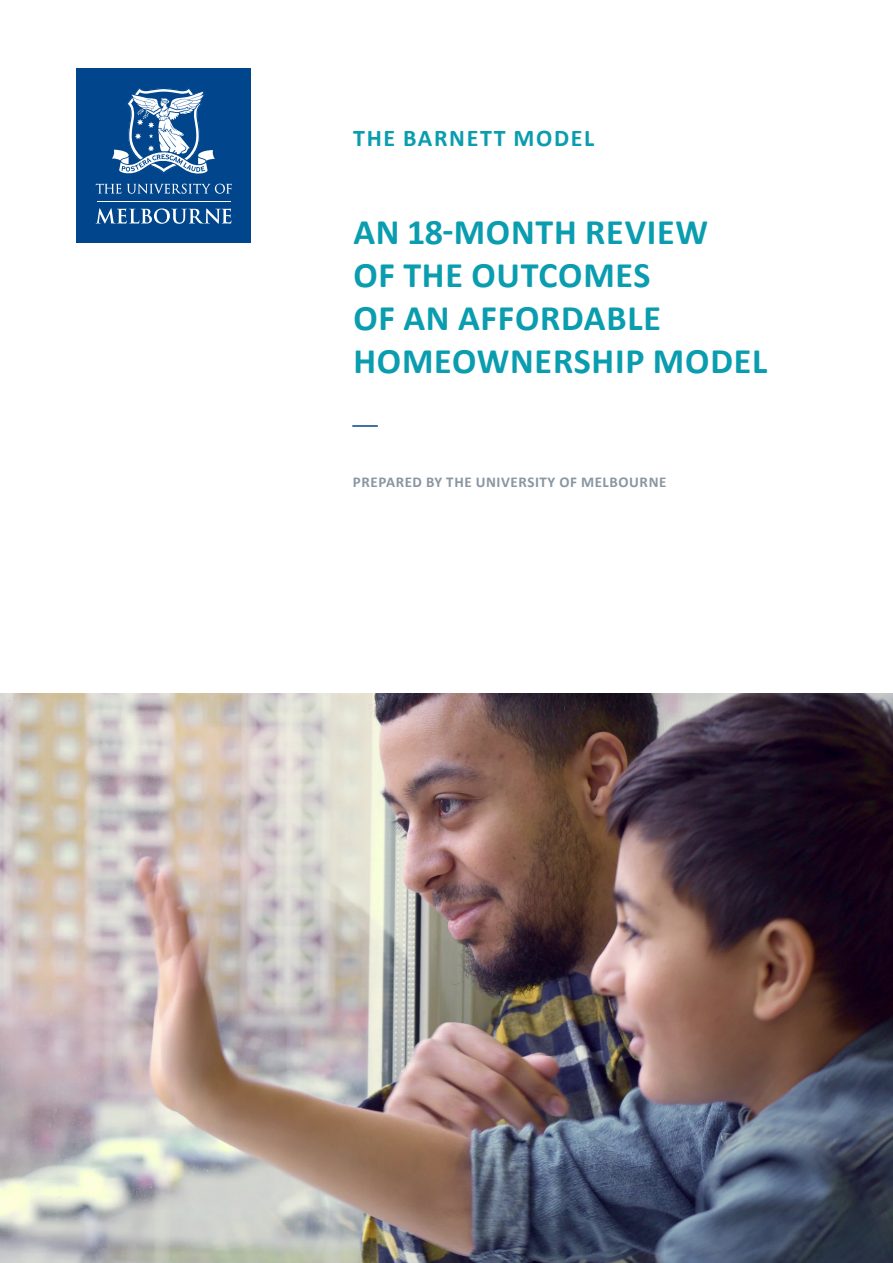
<style>
.page{position:relative;width:893px;height:1263px;background:#fff}
.page>*{position:absolute;margin:0;border:0;box-sizing:border-box;transform-origin:0 0}
.t1{font:700 36px/43.2px "Calibri";letter-spacing:.02em;color:#099daf}
.t2{font:700 24px "Calibri";letter-spacing:.07em;color:#099daf}
.Normal_wrd_1{font:700 15px "Calibri";letter-spacing:.04em;color:#8a96a1}
</style>
<div class="page">
<img style="left:0;top:694px;width:893px;height:569px">
<div style="left:77px;top:68px;width:174px;height:174px;background:#01468c"></div>
<svg style="left:96px;top:184px;width:25px;height:10px"></svg>
<svg style="left:127px;top:184px;width:105px;height:10px"></svg>
<hr style="left:97px;top:201px;width:134px;height:1px;background:#fff">
<svg style="left:96px;top:208px;width:135px;height:16px"></svg>
<svg style="left:112px;top:87px;width:103px;height:87px"></svg>
<hr style="left:352px;top:425px;width:26px;height:2px;background:#01468c">
<p class="t2" style="left:353px;top:121px;width:243px">THE BARNETT MODEL</p>
<p class="t1" style="left:353px;top:209px;width:415px">AN 18-MONTH REVIEW<br>OF THE OUTCOMES<br>OF AN AFFORDABLE<br>HOMEOWNERSHIP MODEL</p>
<p class="Normal_wrd_1" style="left:353px;top:472px;width:315px">PREPARED BY THE UNIVERSITY OF MELBOURNE</p>
</div>
